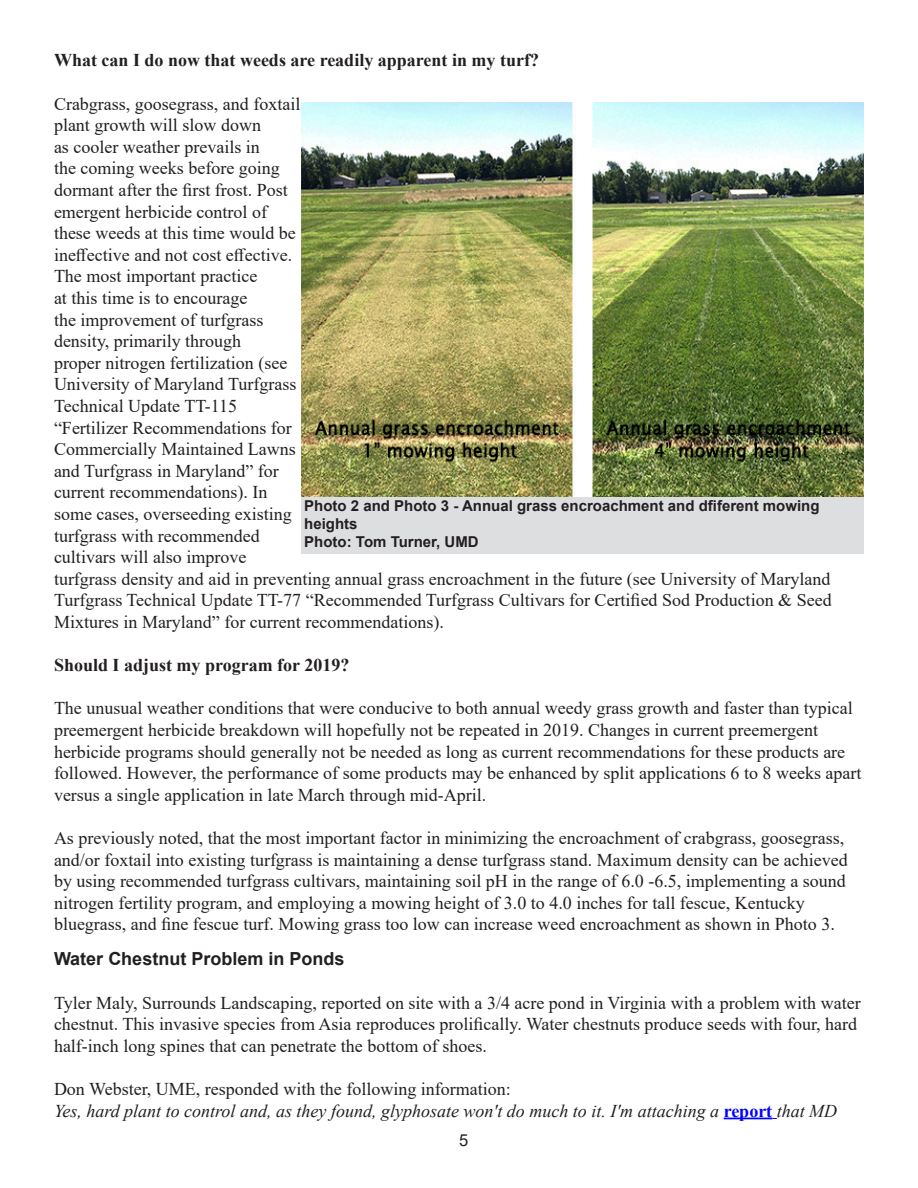
<style>
.page{position:relative;width:918px;height:1188px;background:#fff}
.page>*{position:absolute;margin:0;border:0;box-sizing:border-box;transform-origin:0 0}
.t1{font:18px/21.6px "Times New Roman";color:#231f20}
.t2{font:italic 18px "Times New Roman";color:#231f20}
.t3{font:700 18px "Times New Roman";color:#231f20}
.Headline{font:700 18px "Arial";color:#231f20}
.t4{font:16.5px "Arial";color:#231f20}
.Photo_credit{font:700 15px/18px "Arial";color:#231f20}
.s1{font-weight:700;font-style:normal;color:#00f}
</style>
<div class="page">
<img style="left:301px;top:103px;width:563px;height:395px">
<div style="left:301px;top:498px;width:563px;height:56px;background:#dddee0"></div>
<hr style="left:724px;top:1118px;width:48px;height:1px;background:#00f">
<p class="t3" style="left:54px;top:47px;width:487px">What can I do now that weeds are readily apparent in my turf?</p>
<p class="t1" style="left:54px;top:92px;width:779px">Crabgrass, goosegrass, and foxtail<br>plant growth will slow down<br>as cooler weather prevails in<br>the coming weeks before going<br>dormant after the first frost. Post<br>emergent herbicide control of<br>these weeds at this time would be<br>ineffective and not cost effective.<br>The most important practice<br>at this time is to encourage<br>the improvement of turfgrass<br>density, primarily through<br>proper nitrogen fertilization (see<br>University of Maryland Turfgrass<br>Technical Update TT-115<br>“Fertilizer Recommendations for<br>Commercially Maintained Lawns<br>and Turfgrass in Maryland” for<br>current recommendations). In<br>some cases, overseeding existing<br>turfgrass with recommended<br>cultivars will also improve<br>turfgrass density and aid in preventing annual grass encroachment in the future (see University of Maryland Turfgrass Technical Update TT-77 “Recommended Turfgrass Cultivars for Certified Sod Production &amp; Seed Mixtures in Maryland” for current recommendations).</p>
<p class="t3" style="left:54px;top:652px;width:297px">Should I adjust my program for 2019?</p>
<p class="t1" style="left:54px;top:697px;width:809px">The unusual weather conditions that were conducive to both annual weedy grass growth and faster than typical preemergent herbicide breakdown will hopefully not be repeated in 2019. Changes in current preemergent herbicide programs should generally not be needed as long as current recommendations for these products are followed. However, the performance of some products may be enhanced by split applications 6 to 8 weeks apart versus a single application in late March through mid-April.</p>
<p class="t1" style="left:54px;top:827px;width:795px">As previously noted, that the most important factor in minimizing the encroachment of crabgrass, goosegrass, and/or foxtail into existing turfgrass is maintaining a dense turfgrass stand. Maximum density can be achieved by using recommended turfgrass cultivars, maintaining soil pH in the range of 6.0 -6.5, implementing a sound nitrogen fertility program, and employing a mowing height of 3.0 to 4.0 inches for tall fescue, Kentucky bluegrass, and fine fescue turf. Mowing grass too low can increase weed encroachment as shown in Photo 3.</p>
<p class="Photo_credit" style="left:304px;top:497px;width:517px">Photo 2 and Photo 3 - Annual grass encroachment and dfiferent mowing heights</p>
<p class="Photo_credit" style="left:304px;top:533px;width:176px">Photo: Tom Turner, UMD</p>
<p class="Headline" style="left:54px;top:946px;width:292px">Water Chestnut Problem in Ponds</p>
<p class="t1" style="left:54px;top:991px;width:808px">Tyler Maly, Surrounds Landscaping, reported on site with a 3/4 acre pond in Virginia with a problem with water chestnut. This invasive species from Asia reproduces prolifically. Water chestnuts produce seeds with four, hard half-inch long spines that can penetrate the bottom of shoes.</p>
<p class="t1" style="left:54px;top:1078px;width:458px">Don Webster, UME, responded with the following information:</p>
<p class="t2" style="left:54px;top:1098px;width:785px">Yes, hard plant to control and, as they found, glyphosate won't do much to it. I'm attaching a <span class="s1">report</span> that MD</p>
<p class="t4" style="left:459px;top:1129px;width:11px">5</p>
</div>
